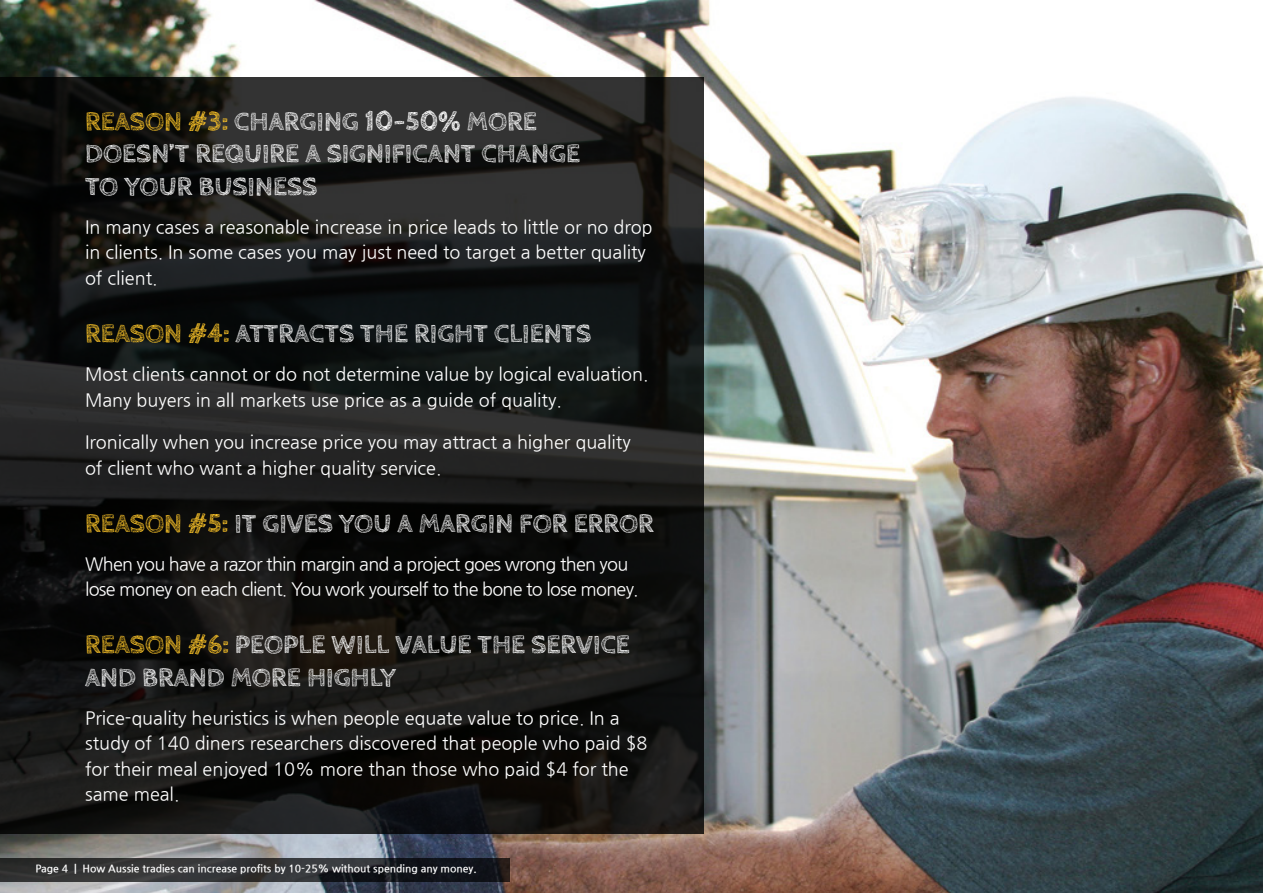
<style>
.page{position:relative;width:1263px;height:893px;background:#fff}
.page>*{position:absolute;margin:0;border:0;box-sizing:border-box;transform-origin:0 0}
.t1{font:700 27px/32.4px "Cabin Sketch";color:#fff}
.t2{font:18px/25.5px "Nanum Gothic";color:#fff}
.t3{font:18px/25.5px "Nanum Gothic";letter-spacing:-.04em;color:#fff}
.t4{font:700 10.5px "Nanum Gothic";color:#fff}
.s1{color:#ffc628}
</style>
<div class="page">
<img style="left:0;top:0;width:1263px;height:893px">
<svg style="left:0;top:77px;width:704px;height:757px;background:#171716"></svg>
<svg style="left:0;top:858px;width:510px;height:23px;background:#292a2d"></svg>
<h1 class="t1" style="left:85px;top:106px;width:496px"><span class="s1">REASON #3:</span> CHARGING 10-50% MORE<br>DOESN’T REQUIRE A SIGNIFICANT CHANGE<br>TO YOUR BUSINESS</h1>
<p class="t2" style="left:85px;top:215px;width:569px">In many cases a reasonable increase in price leads to little or no drop in clients. In some cases you may just need to target a better quality of client.</p>
<h1 class="t1" style="left:85px;top:318px;width:508px"><span class="s1">REASON #4:</span> ATTRACTS THE RIGHT CLIENTS</h1>
<p class="t2" style="left:85px;top:362px;width:565px">Most clients cannot or do not determine value by logical evaluation.<br>Many buyers in all markets use price as a guide of quality.</p>
<p class="t2" style="left:85px;top:430px;width:547px">Ironically when you increase price you may attract a higher quality of client who want a higher quality service.</p>
<h1 class="t1" style="left:85px;top:508px;width:570px"><span class="s1">REASON #5:</span> IT GIVES YOU A MARGIN FOR ERROR</h1>
<p class="t3" style="left:85px;top:552px;width:555px">When you have a razor thin margin and a project goes wrong then you lose money on each client. You work yourself to the bone to lose money.</p>
<h1 class="t1" style="left:85px;top:629px;width:546px"><span class="s1">REASON #6:</span> PEOPLE WILL VALUE THE SERVICE<br>AND BRAND MORE HIGHLY</h1>
<p class="t2" style="left:85px;top:706px;width:564px">Price-quality heuristics is when people equate value to price. In a study of 140 diners researchers discovered that people who paid $8 for their meal enjoyed 10% more than those who paid $4 for the same meal.</p>
<p class="t4" style="left:35px;top:863px;width:443px">Page 4 | How Aussie tradies can increase profits by 10-25% without spending any money.</p>
</div>
